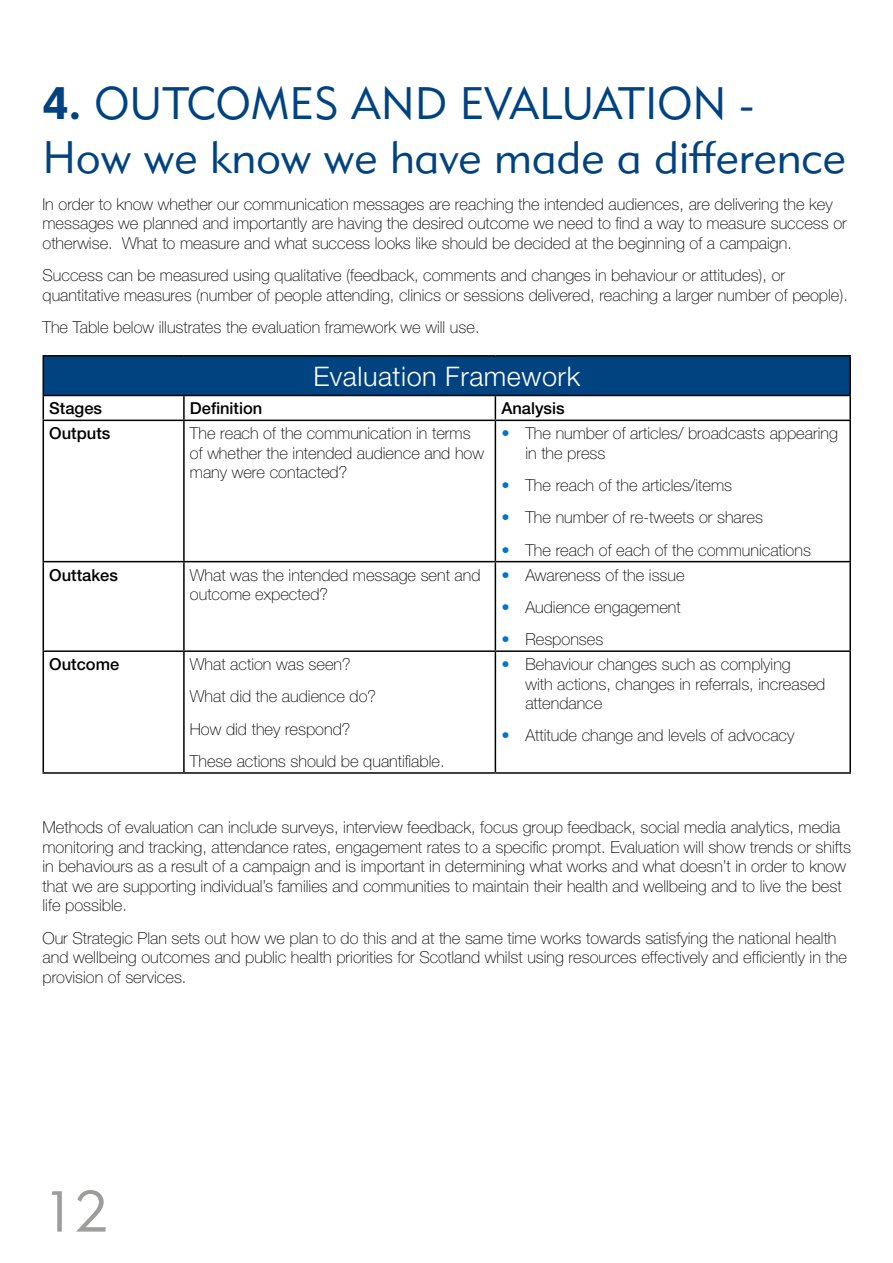
<style>
.page{position:relative;width:893px;height:1263px;background:#fff}
.page>*{position:absolute;margin:0;border:0;box-sizing:border-box;transform-origin:0 0}
.t1{font:57px "Geometric 415 BT Lite A";color:#9d9d9c}
.t2{font:45px/54px "Geometric 415 BT Lite A";color:#004380}
.t3{font:300 27px "Helvetica Neue";letter-spacing:.02em;color:#fff}
.t4{font:100 16.5px/19.5px "Helvetica Neue";color:#000}
.t5{font:500 16.5px "Helvetica Neue";color:#000}
.s1{font-family:"Geometric 415 BT Black A"}
.s2{color:#0075c9}
</style>
<div class="page">
<div style="left:43px;top:356px;width:807px;height:39px;background:#004380"></div>
<hr style="left:43px;top:355px;width:141px;height:2px;background:#000">
<hr style="left:43px;top:357px;width:1px;height:38px;background:#000">
<hr style="left:184px;top:355px;width:311px;height:2px;background:#000">
<hr style="left:495px;top:355px;width:356px;height:2px;background:#000">
<hr style="left:849px;top:357px;width:2px;height:38px;background:#000">
<hr style="left:43px;top:395px;width:141px;height:1px;background:#000">
<svg style="left:43px;top:396px;width:1px;height:24px"></svg>
<hr style="left:184px;top:395px;width:311px;height:1px;background:#000">
<hr style="left:183px;top:396px;width:2px;height:24px;background:#000">
<hr style="left:495px;top:395px;width:356px;height:1px;background:#000">
<svg style="left:495px;top:396px;width:1px;height:24px"></svg>
<hr style="left:849px;top:396px;width:2px;height:24px;background:#000">
<hr style="left:43px;top:420px;width:141px;height:1px;background:#000">
<hr style="left:43px;top:421px;width:1px;height:140px;background:#000">
<hr style="left:184px;top:420px;width:311px;height:1px;background:#000">
<hr style="left:183px;top:421px;width:2px;height:140px;background:#000">
<hr style="left:495px;top:420px;width:356px;height:1px;background:#000">
<hr style="left:495px;top:421px;width:1px;height:140px;background:#000">
<hr style="left:849px;top:421px;width:2px;height:140px;background:#000">
<hr style="left:43px;top:561px;width:141px;height:1px;background:#000">
<hr style="left:43px;top:562px;width:1px;height:88px;background:#000">
<hr style="left:184px;top:561px;width:311px;height:1px;background:#000">
<hr style="left:183px;top:562px;width:2px;height:88px;background:#000">
<hr style="left:495px;top:561px;width:356px;height:1px;background:#000">
<hr style="left:495px;top:562px;width:1px;height:88px;background:#000">
<hr style="left:849px;top:562px;width:2px;height:88px;background:#000">
<hr style="left:43px;top:650px;width:141px;height:2px;background:#000">
<hr style="left:43px;top:652px;width:1px;height:120px;background:#000">
<hr style="left:184px;top:650px;width:311px;height:2px;background:#000">
<hr style="left:183px;top:652px;width:2px;height:120px;background:#000">
<hr style="left:495px;top:650px;width:356px;height:2px;background:#000">
<hr style="left:495px;top:652px;width:1px;height:120px;background:#000">
<hr style="left:849px;top:652px;width:2px;height:120px;background:#000">
<hr style="left:43px;top:772px;width:141px;height:2px;background:#000">
<hr style="left:184px;top:772px;width:311px;height:2px;background:#000">
<hr style="left:495px;top:772px;width:356px;height:2px;background:#000">
<h2 class="t2" style="left:43px;top:76px;width:805px"><span class="s1">4.</span> OUTCOMES AND EVALUATION -<br>How we know we have made a difference</h2>
<p class="t4" style="left:43px;top:194px;width:806px">In order to know whether our communication messages are reaching the intended audiences, are delivering the key messages we planned and importantly are having the desired outcome we need to find a way to measure success or otherwise. What to measure and what success looks like should be decided at the beginning of a campaign.</p>
<p class="t4" style="left:43px;top:266px;width:807px">Success can be measured using qualitative (feedback, comments and changes in behaviour or attitudes), or quantitative measures (number of people attending, clinics or sessions delivered, reaching a larger number of people).</p>
<p class="t4" style="left:43px;top:317px;width:439px">The Table below illustrates the evaluation framework we will use.</p>
<h3 class="t3" style="left:313px;top:360px;width:268px">Evaluation Framework</h3>
<p class="t5" style="left:49px;top:399px;width:54px">Stages</p>
<p class="t5" style="left:190px;top:399px;width:74px">Definition</p>
<p class="t5" style="left:501px;top:399px;width:65px">Analysis</p>
<p class="t5" style="left:49px;top:423px;width:63px">Outputs</p>
<p class="t4" style="left:190px;top:424px;width:296px">The reach of the communication in terms of whether the intended audience and how many were contacted?</p>
<p class="t4" style="left:525px;top:424px;width:314px;text-indent:-24px"><span class="s2">•</span> The number of articles/ broadcasts appearing in the press</p>
<p class="t4" style="left:501px;top:475px;width:232px"><span class="s2">•</span> The reach of the articles/items</p>
<p class="t4" style="left:501px;top:508px;width:263px"><span class="s2">•</span> The number of re-tweets or shares</p>
<p class="t4" style="left:501px;top:540px;width:311px"><span class="s2">•</span> The reach of each of the communications</p>
<p class="t5" style="left:49px;top:565px;width:70px">Outtakes</p>
<p class="t4" style="left:190px;top:565px;width:292px">What was the intended message sent and outcome expected?</p>
<p class="t4" style="left:501px;top:565px;width:185px"><span class="s2">•</span> Awareness of the issue</p>
<p class="t4" style="left:501px;top:597px;width:181px"><span class="s2">•</span> Audience engagement</p>
<p class="t4" style="left:501px;top:629px;width:103px"><span class="s2">•</span> Responses</p>
<p class="t5" style="left:49px;top:654px;width:71px">Outcome</p>
<p class="t4" style="left:190px;top:648px;width:256px;line-height:32.2px">What action was seen?<br>What did the audience do?<br>How did they respond?<br>These actions should be quantifiable.</p>
<p class="t4" style="left:525px;top:654px;width:301px;text-indent:-24px"><span class="s2">•</span> Behaviour changes such as complying<br>with actions, changes in referrals, increased attendance</p>
<p class="t4" style="left:501px;top:726px;width:295px"><span class="s2">•</span> Attitude change and levels of advocacy</p>
<p class="t4" style="left:43px;top:818px;width:810px">Methods of evaluation can include surveys, interview feedback, focus group feedback, social media analytics, media monitoring and tracking, attendance rates, engagement rates to a specific prompt. Evaluation will show trends or shifts in behaviours as a result of a campaign and is important in determining what works and what doesn’t in order to know that we are supporting individual’s families and communities to maintain their health and wellbeing and to live the best life possible.</p>
<p class="t4" style="left:43px;top:928px;width:806px">Our Strategic Plan sets out how we plan to do this and at the same time works towards satisfying the national health and wellbeing outcomes and public health priorities for Scotland whilst using resources effectively and efficiently in the provision of services.</p>
<h1 class="t1" style="left:43px;top:1177px;width:66px">12</h1>
</div>
